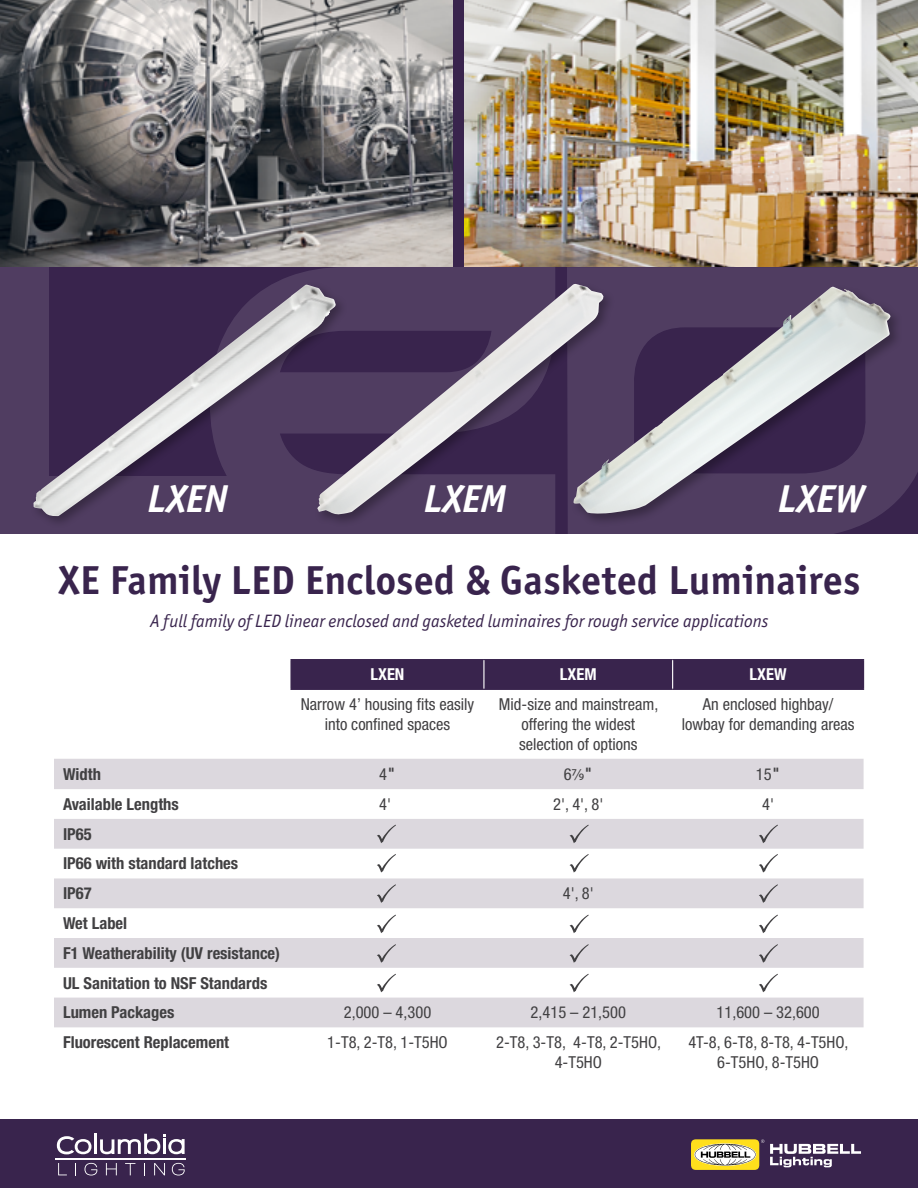
<style>
.page{position:relative;width:918px;height:1188px;background:#fff}
.page>*{position:absolute;margin:0;border:0;box-sizing:border-box;transform-origin:0 0}
.t1{font:700 40.5px "Officina Sans ITC Pro";letter-spacing:.01em;color:#39244d}
.t2{font:italic 700 39px "Officina Sans ITC Pro";letter-spacing:-.01em;color:#fff}
.t3{font:italic 18px "Officina Sans ITC Pro";color:#39244d}
.t4{font:condensed 16.5px/19.8px "Helvetica Neue LT Std";color:#414042;text-align:center}
.t5{font:700 condensed 16.5px/29.8px "Helvetica Neue LT Std";color:#414042}
.t6{font:700 condensed 16.5px "Helvetica Neue LT Std";color:#fff}
.t7{font:16.5px "Myriad Pro";color:#414042}
.s1{font-family:"Frutiger LT Std";font-weight:700}
.s2{font-family:"Helvetica Neue LT Std";font-stretch:condensed}
.s3{font-family:"Frutiger LT Std";font-weight:700;font-stretch:condensed}
</style>
<div class="page">
<img style="left:0;top:0;width:454px;height:267px">
<img style="left:464px;top:0;width:454px;height:267px">
<svg style="left:210px;top:267px;width:345px;height:266px;background:#4a375c"></svg>
<div style="left:0;top:268px;width:49px;height:265px;background:#503d61"></div>
<div style="left:28px;top:477px;width:315px;height:56px;background:#503d61"></div>
<svg style="left:567px;top:267px;width:351px;height:266px;background:#4d3a5f"></svg>
<div style="left:454px;top:0;width:10px;height:267px;background:#39244d"></div>
<div style="left:30px;top:281px;width:318px;height:248px;background:#000;opacity:.3"></div>
<img style="left:33px;top:285px;width:281px;height:232px">
<div style="left:314px;top:280px;width:301px;height:248px;background:#000;opacity:.3"></div>
<img style="left:317px;top:284px;width:254px;height:231px">
<div style="left:571px;top:284px;width:332px;height:243px;background:#000;opacity:.3"></div>
<img style="left:573px;top:287px;width:318px;height:227px">
<svg style="left:54px;top:759px;width:810px;height:268px;fill:#dcd8de"></svg>
<hr style="left:290px;top:659px;width:194px;height:1px;background:#39244d">
<hr style="left:290px;top:660px;width:2px;height:29px;background:#39244d">
<hr style="left:484px;top:659px;width:189px;height:1px;background:#39244d">
<hr style="left:673px;top:659px;width:191px;height:1px;background:#39244d">
<div style="left:292px;top:660px;width:572px;height:29px;background:#39244d"></div>
<hr style="left:290px;top:689px;width:194px;height:1px;background:#39244d">
<hr style="left:484px;top:689px;width:189px;height:1px;background:#39244d">
<hr style="left:673px;top:689px;width:191px;height:1px;background:#39244d">
<svg style="left:377px;top:825px;width:19px;height:18px"></svg>
<svg style="left:377px;top:854px;width:19px;height:19px"></svg>
<svg style="left:377px;top:915px;width:19px;height:18px"></svg>
<svg style="left:377px;top:944px;width:19px;height:19px"></svg>
<svg style="left:377px;top:974px;width:19px;height:18px"></svg>
<svg style="left:377px;top:884px;width:19px;height:19px"></svg>
<svg style="left:570px;top:825px;width:19px;height:18px"></svg>
<svg style="left:570px;top:854px;width:19px;height:19px"></svg>
<svg style="left:570px;top:915px;width:19px;height:18px"></svg>
<svg style="left:570px;top:944px;width:19px;height:19px"></svg>
<svg style="left:570px;top:974px;width:19px;height:18px"></svg>
<svg style="left:759px;top:825px;width:19px;height:18px"></svg>
<svg style="left:759px;top:854px;width:19px;height:19px"></svg>
<svg style="left:759px;top:915px;width:19px;height:18px"></svg>
<svg style="left:759px;top:944px;width:19px;height:19px"></svg>
<svg style="left:759px;top:974px;width:19px;height:18px"></svg>
<svg style="left:759px;top:884px;width:19px;height:19px"></svg>
<div style="left:0;top:1120px;width:918px;height:68px;background:#39244d"></div>
<svg style="left:58px;top:1163px;width:9px;height:12px"></svg>
<svg style="left:75px;top:1163px;width:1px;height:12px"></svg>
<svg style="left:85px;top:1163px;width:12px;height:13px"></svg>
<svg style="left:106px;top:1163px;width:11px;height:12px"></svg>
<svg style="left:125px;top:1163px;width:10px;height:12px"></svg>
<svg style="left:144px;top:1163px;width:1px;height:12px"></svg>
<svg style="left:154px;top:1163px;width:11px;height:12px"></svg>
<svg style="left:172px;top:1163px;width:13px;height:13px"></svg>
<hr style="left:56px;top:1158px;width:130px;height:2px;background:#fff">
<hr style="left:94px;top:1134px;width:3px;height:20px;background:#fff">
<svg style="left:100px;top:1134px;width:85px;height:20px"></svg>
<svg style="left:57px;top:1136px;width:34px;height:18px"></svg>
<svg style="left:770px;top:1144px;width:91px;height:23px"></svg>
<div style="left:691px;top:1139px;width:68px;height:31px;background:#ffdf1c;border-radius:5px"></div>
<svg style="left:694px;top:1143px;width:62px;height:23px"></svg>
<svg style="left:695px;top:1139px;width:69px;height:26px"></svg>
<h2 class="t2" style="left:148px;top:475px;width:82px">LXEN</h2>
<h2 class="t2" style="left:424px;top:475px;width:85px">LXEM</h2>
<h2 class="t2" style="left:778px;top:475px;width:88px">LXEW</h2>
<h1 class="t1" style="left:58px;top:555px;width:803px">XE Family LED Enclosed &amp; Gasketed Luminaires</h1>
<p class="t3" style="left:150px;top:611px;width:619px">A full family of LED linear enclosed and gasketed luminaires for rough service applications</p>
<p class="t6" style="left:371px;top:665px;width:35px">LXEN</p>
<p class="t6" style="left:560px;top:665px;width:38px">LXEM</p>
<p class="t6" style="left:750px;top:665px;width:38px">LXEW</p>
<p class="t4" style="left:301px;top:694px;width:175px">Narrow 4’ housing fits easily into confined spaces</p>
<p class="t4" style="left:499px;top:694px;width:161px">Mid-size and mainstream, offering the widest selection of options</p>
<p class="t4" style="left:682px;top:694px;width:174px">An enclosed highbay/ lowbay for demanding areas</p>
<p class="t5" style="left:63px;top:759px;width:39px">Width</p>
<p class="t4" style="left:379px;top:764px;width:18px">4<span class="s1">"</span></p>
<p class="t7" style="left:564px;top:764px;width:30px"><span class="s2">6</span>7⁄9<span class="s3">"</span></p>
<p class="t4" style="left:756px;top:764px;width:26px">15<span class="s1">"</span></p>
<p class="t5" style="left:63px;top:789px;width:117px">Available Lengths</p>
<p class="t4" style="left:379px;top:794px;width:13px">4'</p>
<p class="t4" style="left:553px;top:794px;width:52px">2', 4', 8'</p>
<p class="t4" style="left:762px;top:794px;width:13px">4'</p>
<p class="t5" style="left:63px;top:819px;width:177px">IP65<br>IP66 with standard latches<br>IP67</p>
<p class="t4" style="left:563px;top:883px;width:33px">4', 8'</p>
<p class="t5" style="left:63px;top:908px;width:219px">Wet Label<br>F1 Weatherability (UV resistance)<br>UL Sanitation to NSF Standards<br>Lumen Packages</p>
<p class="t4" style="left:344px;top:1003px;width:89px">2,000 – 4,300</p>
<p class="t4" style="left:531px;top:1003px;width:97px">2,415 – 21,500</p>
<p class="t4" style="left:717px;top:1003px;width:105px">11,600 – 32,600</p>
<p class="t5" style="left:63px;top:1027px;width:168px">Fluorescent Replacement</p>
<p class="t4" style="left:327px;top:1032px;width:122px">1-T8, 2-T8, 1-T5HO</p>
<p class="t4" style="left:496px;top:1032px;width:167px">2-T8, 3-T8, 4-T8, 2-T5HO,<br>4-T5HO</p>
<p class="t4" style="left:688px;top:1032px;width:162px">4T-8, 6-T8, 8-T8, 4-T5HO,<br>6-T5HO, 8-T5HO</p>
</div>
